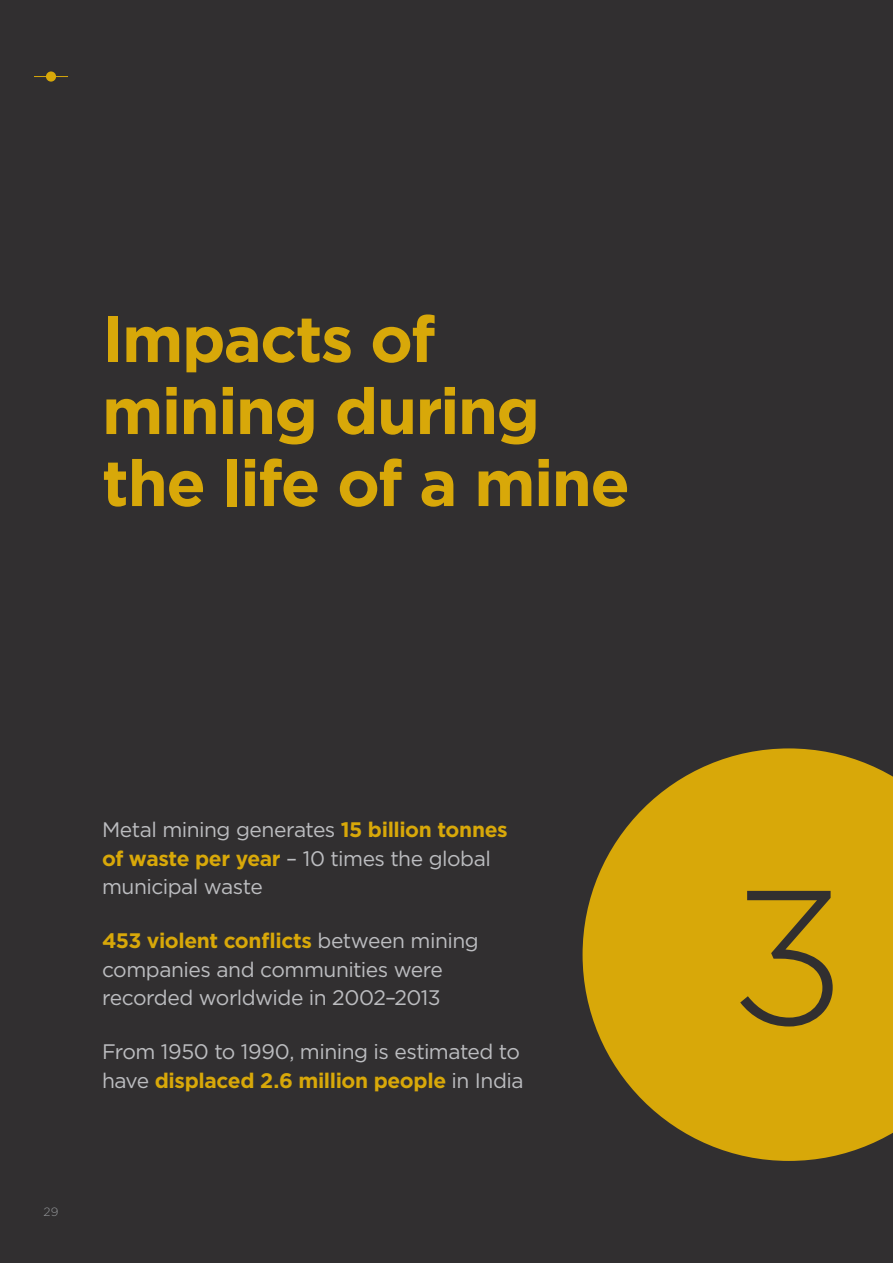
<style>
.page{position:relative;width:893px;height:1263px;background:#312f30}
.page>*{position:absolute;margin:0;border:0;box-sizing:border-box;transform-origin:0 0}
.t1{font:300 190.5px "Gotham Pro";color:#312f30}
.Header_1{font:700 64.5px/72px "Gotham Pro";letter-spacing:-.025em;color:#d8a809}
.Facts{font:21px/28.5px "Gotham Pro";letter-spacing:-.025em;color:#bcbdc0}
.Page_numbers{font:300 12px "Gotham Pro";color:#939598}
.s1{font-weight:700;color:#d8a809}
</style>
<div class="page">
<svg style="left:583px;top:748px;width:309px;height:413px;fill:#d8a809"></svg>
<hr style="left:892px;top:0;width:1px;height:1263px;background:#fff">
<hr style="left:34px;top:76px;width:34px;height:1px;background:#d8a809">
<div style="left:46px;top:71px;width:10px;height:11px;background:#d8a809;border-radius:50%"></div>
<p class="Header_1" style="left:102px;top:302px;width:529px">Impacts of mining during the life of a mine</p>
<p class="Facts" style="left:102px;top:815px;width:407px">Metal mining generates <span class="s1">15 billion tonnes of waste per year</span> – 10 times the global municipal waste</p>
<p class="Facts" style="left:102px;top:926px;width:378px"><span class="s1">453 violent conflicts</span> between mining companies and communities were recorded worldwide in 2002–2013</p>
<p class="Facts" style="left:102px;top:1037px;width:423px">From 1950 to 1990, mining is estimated to have <span class="s1">displaced 2.6 million people</span> in India</p>
<p class="Page_numbers" style="left:43px;top:1205px;width:17px">29</p>
<p class="t1" style="left:730px;top:853px;width:118px">3</p>
</div>
